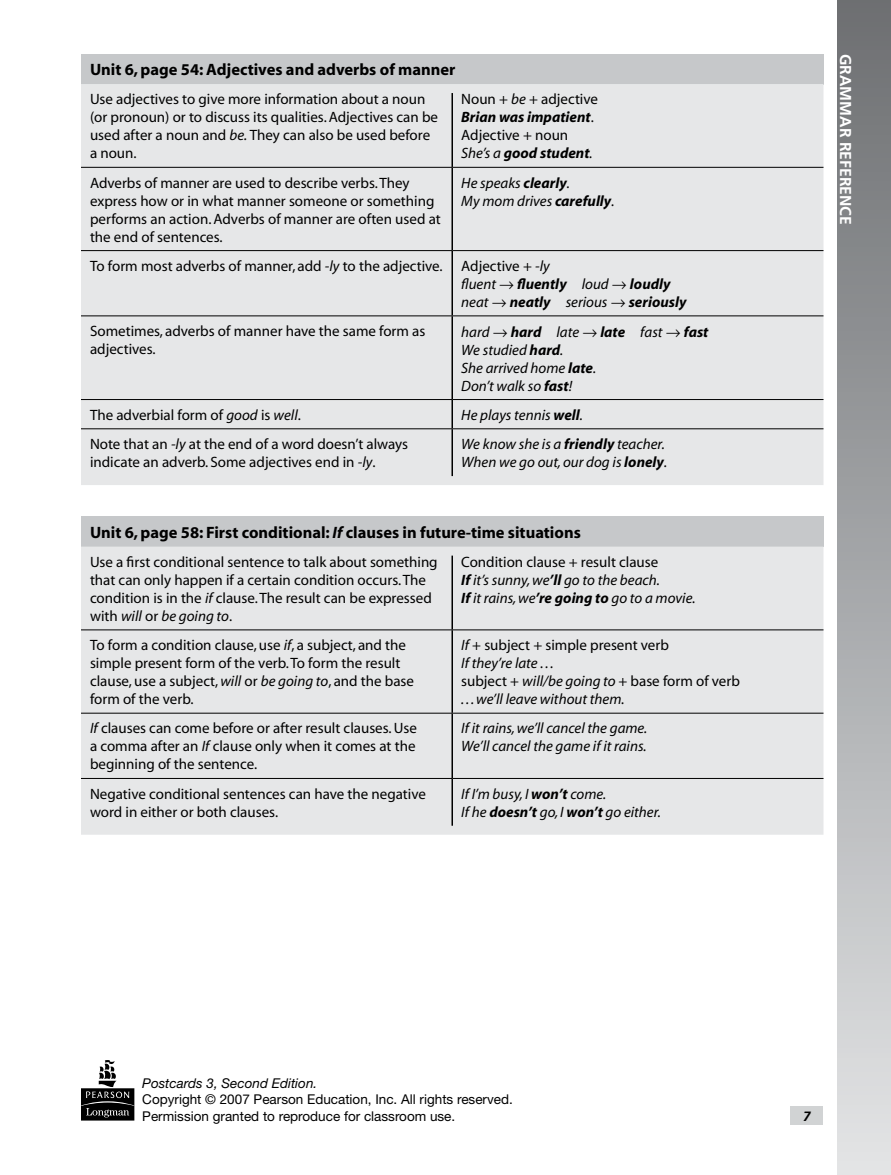
<style>
.page{position:relative;width:891px;height:1175px;background:#fff}
.page>*{position:absolute;margin:0;border:0;box-sizing:border-box;transform-origin:0 0}
.t1{font:700 16.5px "Myriad";color:#000}
.t2{font:700 15.75px "Frutiger";color:#fff}
.t3{font:15px/18px "Myriad";color:#000}
.t4{font:italic 15px/18px "Myriad";color:#000}
.t5{font:13.5px/16.5px "Helvetica Neue";color:#000}
.t6{font:italic 13.5px "Helvetica Neue";color:#000}
.s1{font-style:italic}
.s2{font-weight:700;font-style:italic}
.s3{font-weight:700}
.s4{font-style:normal}
</style>
<div class="page">
<div style="left:837px;top:0;width:54px;height:1174px;background:linear-gradient(to bottom,#6c6e71,#e2e4e5)"></div>
<div style="left:81px;top:54px;width:743px;height:30px;background:#c6c8ca"></div>
<div style="left:81px;top:84px;width:743px;height:401px;background:#e6e7e8"></div>
<hr style="left:452px;top:93px;width:1px;height:74px;background:#000">
<hr style="left:452px;top:168px;width:1px;height:82px;background:#000">
<hr style="left:452px;top:251px;width:1px;height:64px;background:#000">
<hr style="left:452px;top:316px;width:1px;height:83px;background:#000">
<svg style="left:452px;top:400px;width:1px;height:28px"></svg>
<hr style="left:452px;top:429px;width:1px;height:47px;background:#000">
<hr style="left:81px;top:167px;width:371px;height:1px;background:#000">
<hr style="left:452px;top:167px;width:372px;height:1px;background:#000">
<hr style="left:81px;top:250px;width:371px;height:1px;background:#000">
<hr style="left:452px;top:250px;width:372px;height:1px;background:#000">
<hr style="left:81px;top:315px;width:371px;height:1px;background:#000">
<hr style="left:452px;top:315px;width:372px;height:1px;background:#000">
<hr style="left:81px;top:399px;width:371px;height:1px;background:#000">
<hr style="left:452px;top:399px;width:372px;height:1px;background:#000">
<hr style="left:81px;top:428px;width:371px;height:1px;background:#000">
<hr style="left:452px;top:428px;width:372px;height:1px;background:#000">
<div style="left:81px;top:516px;width:743px;height:30px;background:#c6c8ca"></div>
<div style="left:81px;top:546px;width:743px;height:288px;background:#e6e7e8"></div>
<hr style="left:452px;top:555px;width:1px;height:74px;background:#000">
<hr style="left:452px;top:630px;width:1px;height:83px;background:#000">
<hr style="left:452px;top:713px;width:1px;height:65px;background:#000">
<hr style="left:452px;top:779px;width:1px;height:46px;background:#000">
<hr style="left:81px;top:629px;width:371px;height:1px;background:#000">
<hr style="left:452px;top:629px;width:372px;height:1px;background:#000">
<hr style="left:81px;top:713px;width:371px;height:1px;background:#000">
<hr style="left:452px;top:713px;width:372px;height:1px;background:#000">
<hr style="left:81px;top:778px;width:371px;height:1px;background:#000">
<hr style="left:452px;top:778px;width:372px;height:1px;background:#000">
<div style="left:790px;top:1106px;width:34px;height:18px;background:#d1d3d4"></div>
<svg style="left:81px;top:1060px;width:53px;height:60px"></svg>
<p class="t1" style="left:90px;top:61px;width:367px">Unit 6, page 54: Adjectives and adverbs of manner</p>
<p class="t3" style="left:90px;top:91px;width:350px">Use adjectives to give more information about a noun (or pronoun) or to discuss its qualities. Adjectives can be used after a noun and <span class="s1">be.</span> They can also be used before a noun.</p>
<p class="t3" style="left:461px;top:91px;width:138px">Noun + <span class="s1">be</span> + adjective<br><span class="s2">Brian was impatient</span>.<br>Adjective + noun<br><span class="s1">She’s a</span> <span class="s2">good student</span><span class="s1">.</span></p>
<p class="t3" style="left:90px;top:174px;width:352px">Adverbs of manner are used to describe verbs. They express how or in what manner someone or something performs an action. Adverbs of manner are often used at the end of sentences.</p>
<p class="t4" style="left:461px;top:174px;width:155px">He speaks <span class="s3">clearly</span>.<br>My mom drives <span class="s3">carefully</span>.</p>
<p class="t3" style="left:461px;top:257px;width:227px;text-indent:-371px">To form most adverbs of manner, add <span class="s1">-ly</span> to the adjective. Adjective + <span class="s1">-ly<br>fluent</span> → <span class="s2">fluently</span> <span class="s1">loud</span> → <span class="s2">loudly </span><span class="s1">neat</span> → <span class="s2">neatly</span> <span class="s1">serious</span> → <span class="s2">seriously</span></p>
<p class="t3" style="left:90px;top:323px;width:337px">Sometimes, adverbs of manner have the same form as adjectives.</p>
<p class="t4" style="left:461px;top:323px;width:249px">hard → <span class="s3">hard</span> late → <span class="s3">late</span> fast → <span class="s3">fast<br></span>We studied <span class="s3">hard</span>.<br>She arrived home <span class="s3">late</span>.<br>Don’t walk so <span class="s3">fast</span>!</p>
<p class="t3" style="left:90px;top:406px;width:212px">The adverbial form of <span class="s1">good</span> is <span class="s1">well</span>.</p>
<p class="t4" style="left:461px;top:406px;width:123px">He plays tennis <span class="s3">well</span>.</p>
<p class="t3" style="left:90px;top:436px;width:320px">Note that an <span class="s1">-ly</span> at the end of a word doesn’t always indicate an adverb. Some adjectives end in <span class="s1">-ly</span>.</p>
<p class="t4" style="left:461px;top:436px;width:208px">We know she is a <span class="s3">friendly</span> teacher.<br>When we go out, our dog is <span class="s3">lonely</span>.</p>
<p class="t1" style="left:90px;top:524px;width:492px">Unit 6, page 58: First conditional: <span class="s1">If</span> clauses in future-time situations</p>
<p class="t3" style="left:90px;top:553px;width:349px">Use a first conditional sentence to talk about something that can only happen if a certain condition occurs. The condition is in the <span class="s1">if</span> clause. The result can be expressed with <span class="s1">will</span> or <span class="s1">be going to</span>.</p>
<p class="t4" style="left:461px;top:553px;width:236px"><span class="s4">Condition clause + result clause<br></span><span class="s3">If</span> it’s sunny, we<span class="s3">’ll</span> go to the beach.<br><span class="s3">If</span> it rains, we<span class="s3">’re going to</span> go to a movie.</p>
<p class="t3" style="left:90px;top:637px;width:326px">To form a condition clause, use <span class="s1">if</span>, a subject, and the simple present form of the verb. To form the result clause, use a subject, <span class="s1">will</span> or <span class="s1">be going to</span>, and the base form of the verb.</p>
<p class="t4" style="left:461px;top:637px;width:280px">If <span class="s4">+ subject + simple present verb<br></span>If they’re late . . .<br><span class="s4">subject +</span> will/be going to <span class="s4">+ base form of verb </span>. . . we’ll leave without them.</p>
<p class="t3" style="left:90px;top:720px;width:328px;text-align:justify"><span class="s1">If</span> clauses can come before or after result clauses. Use a comma after an <span class="s1">If</span> clause only when it comes at the beginning of the sentence.</p>
<p class="t4" style="left:461px;top:720px;width:188px">If it rains, we’ll cancel the game.<br>We’ll cancel the game if it rains.</p>
<p class="t3" style="left:90px;top:785px;width:337px">Negative conditional sentences can have the negative word in either or both clauses.</p>
<p class="t4" style="left:461px;top:785px;width:201px">If I’m busy, I <span class="s3">won’t</span> come.<br>If he <span class="s3">doesn’t</span> go, I <span class="s3">won’t</span> go either.</p>
<p class="t2" style="left:855px;top:54px;width:172px;rotate:90deg">GRAMMAR REFERENCE</p>
<p class="t6" style="left:142px;top:1074px;width:177px">Postcards 3, Second Edition.</p>
<p class="t5" style="left:142px;top:1090px;width:372px">Copyright © 2007 Pearson Education, Inc. All rights reserved.<br>Permission granted to reproduce for classroom use.</p>
</div>
